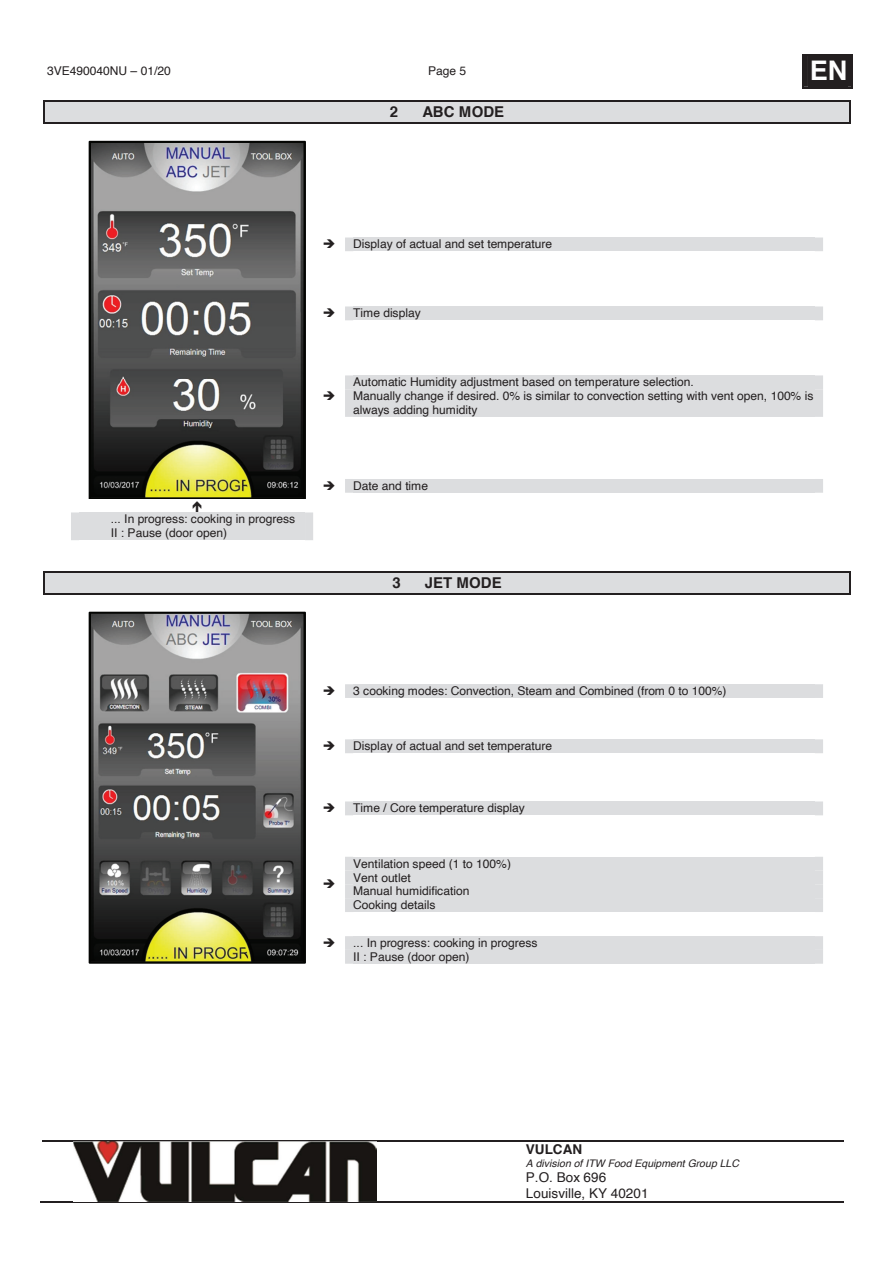
<style>
.page{position:relative;width:893px;height:1263px;background:#fff}
.page>*{position:absolute;margin:0;border:0;box-sizing:border-box;transform-origin:0 0}
.t1{font:700 27px "Helvetica";color:#fff}
.t2{font:700 15px "Helvetica";letter-spacing:.005em;color:#231f20}
.t3{font:13.5px/15.5px "Helvetica";letter-spacing:.005em;color:#231f20}
.t4{font:700 13.5px "Helvetica";color:#231f20}
.t5{font:12px/13.8px "Helvetica";letter-spacing:-.005em;color:#231f20}
.t6{font:italic 10.5px "Helvetica";color:#231f20}
</style>
<div class="page">
<div style="left:802px;top:54px;width:50px;height:34px;background:#231f20"></div>
<hr style="left:42px;top:1140px;width:478px;height:2px;background:#231f20">
<hr style="left:521px;top:1140px;width:322px;height:2px;background:#231f20">
<hr style="left:41px;top:1201px;width:479px;height:1px;background:#231f20">
<hr style="left:520px;top:1201px;width:323px;height:1px;background:#231f20">
<img style="left:73px;top:1141px;width:303px;height:60px">
<div style="left:45px;top:102px;width:804px;height:20px;background:#dcdddf"></div>
<hr style="left:45px;top:100px;width:804px;height:2px;background:#231f20">
<hr style="left:45px;top:122px;width:804px;height:1px;background:#231f20">
<hr style="left:43px;top:102px;width:2px;height:20px;background:#231f20">
<svg style="left:849px;top:100px;width:1px;height:23px"></svg>
<svg style="left:345px;top:237px;width:477px;height:14px"></svg>
<div style="left:353px;top:237px;width:461px;height:14px;background:#dcdddf"></div>
<svg style="left:345px;top:306px;width:477px;height:14px"></svg>
<div style="left:353px;top:306px;width:461px;height:14px;background:#dcdddf"></div>
<div style="left:345px;top:375px;width:477px;height:42px;background:#dcdddf"></div>
<div style="left:353px;top:389px;width:461px;height:14px;background:#dcdddf"></div>
<div style="left:353px;top:403px;width:461px;height:14px;background:#dcdddf"></div>
<div style="left:45px;top:572px;width:804px;height:21px;background:#dcdddf"></div>
<hr style="left:45px;top:571px;width:804px;height:1px;background:#231f20">
<hr style="left:45px;top:593px;width:804px;height:1px;background:#231f20">
<hr style="left:43px;top:572px;width:2px;height:21px;background:#231f20">
<svg style="left:849px;top:571px;width:1px;height:23px"></svg>
<svg style="left:345px;top:684px;width:477px;height:14px"></svg>
<div style="left:353px;top:684px;width:461px;height:14px;background:#dcdddf"></div>
<svg style="left:345px;top:739px;width:477px;height:14px"></svg>
<div style="left:353px;top:739px;width:461px;height:14px;background:#dcdddf"></div>
<svg style="left:345px;top:801px;width:477px;height:14px"></svg>
<div style="left:353px;top:801px;width:461px;height:14px;background:#dcdddf"></div>
<div style="left:345px;top:857px;width:477px;height:55px;background:#dcdddf"></div>
<div style="left:353px;top:898px;width:461px;height:14px;background:#dcdddf"></div>
<div style="left:345px;top:936px;width:477px;height:27px;background:#dcdddf"></div>
<div style="left:353px;top:949px;width:461px;height:14px;background:#dcdddf"></div>
<svg style="left:89px;top:141px;width:217px;height:338px;background:#676662"></svg>
<svg style="left:89px;top:611px;width:217px;height:352px;background:#696761"></svg>
<svg style="left:71px;top:479px;width:751px;height:61px"></svg>
<p class="t5" style="left:47px;top:64px;width:125px">3VE490040NU – 01/20</p>
<p class="t5" style="left:428px;top:64px;width:40px">Page 5</p>
<h1 class="t1" style="left:809px;top:49px;width:39px">EN</h1>
<p class="t2" style="left:390px;top:100px;width:10px">2</p>
<p class="t2" style="left:422px;top:100px;width:83px">ABC MODE</p>
<p class="t5" style="left:353px;top:238px;width:200px">Display of actual and set temperature</p>
<p class="t5" style="left:353px;top:307px;width:69px">Time display</p>
<p class="t5" style="left:353px;top:376px;width:461px">Automatic Humidity adjustment based on temperature selection.<br>Manually change if desired. 0% is similar to convection setting with vent open, 100% is always adding humidity</p>
<p class="t5" style="left:111px;top:513px;width:186px">... In progress: cooking in progress<br>II : Pause (door open)</p>
<p class="t5" style="left:353px;top:479px;width:76px">Date and time</p>
<p class="t2" style="left:392px;top:570px;width:10px">3</p>
<p class="t2" style="left:424px;top:570px;width:78px">JET MODE</p>
<p class="t5" style="left:353px;top:684px;width:375px">3 cooking modes: Convection, Steam and Combined (from 0 to 100%)</p>
<p class="t5" style="left:353px;top:739px;width:200px">Display of actual and set temperature</p>
<p class="t5" style="left:353px;top:801px;width:173px">Time / Core temperature display</p>
<p class="t5" style="left:353px;top:857px;width:159px">Ventilation speed (1 to 100%)<br>Vent outlet<br>Manual humidification<br>Cooking details</p>
<p class="t5" style="left:353px;top:936px;width:186px">... In progress: cooking in progress<br>II : Pause (door open)</p>
<p class="t4" style="left:525px;top:1138px;width:58px">VULCAN</p>
<p class="t6" style="left:525px;top:1155px;width:214px">A division of ITW Food Equipment Group LLC</p>
<p class="t3" style="left:525px;top:1170px;width:124px">P.O. Box 696<br>Louisville, KY 40201</p>
</div>
